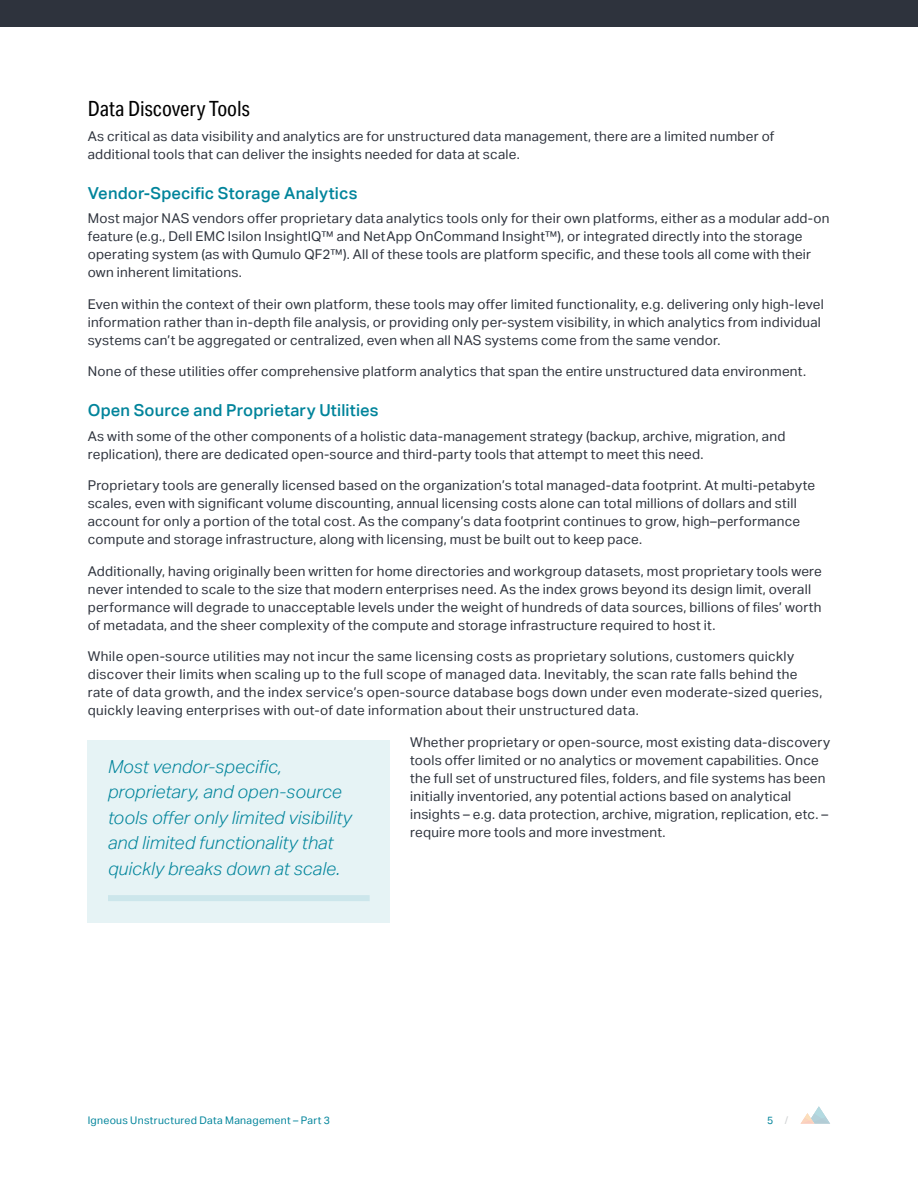
<style>
.page{position:relative;width:918px;height:1188px;background:#fff}
.page>*{position:absolute;margin:0;border:0;box-sizing:border-box;transform-origin:0 0}
.t1{font:21px "Aktiv Grotesk Cd";color:#000}
.t2{font:italic 300 18px/25.5px "Aktiv Grotesk";letter-spacing:.005em;color:#00849b}
.t3{font:500 16.5px "Aktiv Grotesk";letter-spacing:.01em;color:#00849b}
.t4{font:13.5px/18px "Aktiv Grotesk";letter-spacing:.02em;color:#2e333d}
.t5{font:10.5px "Aktiv Grotesk";letter-spacing:.03em;color:#00849b}
.s1{color:#d1d3d4}
</style>
<div class="page">
<div style="left:0;top:0;width:918px;height:27px;background:#2e333d"></div>
<svg style="left:801px;top:1106px;width:29px;height:18px"></svg>
<div style="left:88px;top:740px;width:302px;height:182px;background:#e6f3f5"></div>
<div style="left:108px;top:895px;width:262px;height:6px;background:#cce6eb"></div>
<h1 class="t1" style="left:88px;top:96px;width:163px">Data Discovery Tools</h1>
<p class="t4" style="left:88px;top:127px;width:688px">As critical as data visibility and analytics are for unstructured data management, there are a limited number of additional tools that can deliver the insights needed for data at scale.</p>
<p class="t3" style="left:88px;top:183px;width:271px">Vendor-Specific Storage Analytics</p>
<p class="t4" style="left:88px;top:210px;width:743px">Most major NAS vendors offer proprietary data analytics tools only for their own platforms, either as a modular add-on feature (e.g., Dell EMC Isilon InsightIQ™ and NetApp OnCommand Insight™), or integrated directly into the storage operating system (as with Qumulo QF2™). All of these tools are platform specific, and these tools all come with their own inherent limitations.</p>
<p class="t4" style="left:88px;top:295px;width:738px">Even within the context of their own platform, these tools may offer limited functionality, e.g. delivering only high-level information rather than in-depth file analysis, or providing only per-system visibility, in which analytics from individual systems can’t be aggregated or centralized, even when all NAS systems come from the same vendor.</p>
<p class="t4" style="left:88px;top:363px;width:720px">None of these utilities offer comprehensive platform analytics that span the entire unstructured data environment.</p>
<p class="t3" style="left:88px;top:400px;width:292px">Open Source and Proprietary Utilities</p>
<p class="t4" style="left:88px;top:427px;width:699px">As with some of the other components of a holistic data-management strategy (backup, archive, migration, and replication), there are dedicated open-source and third-party tools that attempt to meet this need.</p>
<p class="t4" style="left:88px;top:477px;width:729px">Proprietary tools are generally licensed based on the organization’s total managed-data footprint. At multi-petabyte scales, even with significant volume discounting, annual licensing costs alone can total millions of dollars and still account for only a portion of the total cost. As the company’s data footprint continues to grow, high–performance compute and storage infrastructure, along with licensing, must be built out to keep pace.</p>
<p class="t4" style="left:88px;top:562px;width:736px">Additionally, having originally been written for home directories and workgroup datasets, most proprietary tools were never intended to scale to the size that modern enterprises need. As the index grows beyond its design limit, overall performance will degrade to unacceptable levels under the weight of hundreds of data sources, billions of files’ worth of metadata, and the sheer complexity of the compute and storage infrastructure required to host it.</p>
<p class="t4" style="left:88px;top:648px;width:736px">While open-source utilities may not incur the same licensing costs as proprietary solutions, customers quickly discover their limits when scaling up to the full scope of managed data. Inevitably, the scan rate falls behind the rate of data growth, and the index service’s open-source database bogs down under even moderate-sized queries, quickly leaving enterprises with out-of date information about their unstructured data.</p>
<p class="t4" style="left:410px;top:733px;width:422px">Whether proprietary or open-source, most existing data-discovery tools offer limited or no analytics or movement capabilities. Once the full set of unstructured files, folders, and file systems has been initially inventoried, any potential actions based on analytical insights – e.g. data protection, archive, migration, replication, etc. – require more tools and more investment.</p>
<h2 class="t2" style="left:108px;top:754px;width:245px">Most vendor-specific, proprietary, and open-source tools offer only limited visibility and limited functionality that quickly breaks down at scale.</h2>
<p class="t5" style="left:88px;top:1114px;width:244px">Igneous Unstructured Data Management – Part 3</p>
<p class="t5" style="left:767px;top:1114px;width:23px">5 <span class="s1">/</span></p>
</div>
